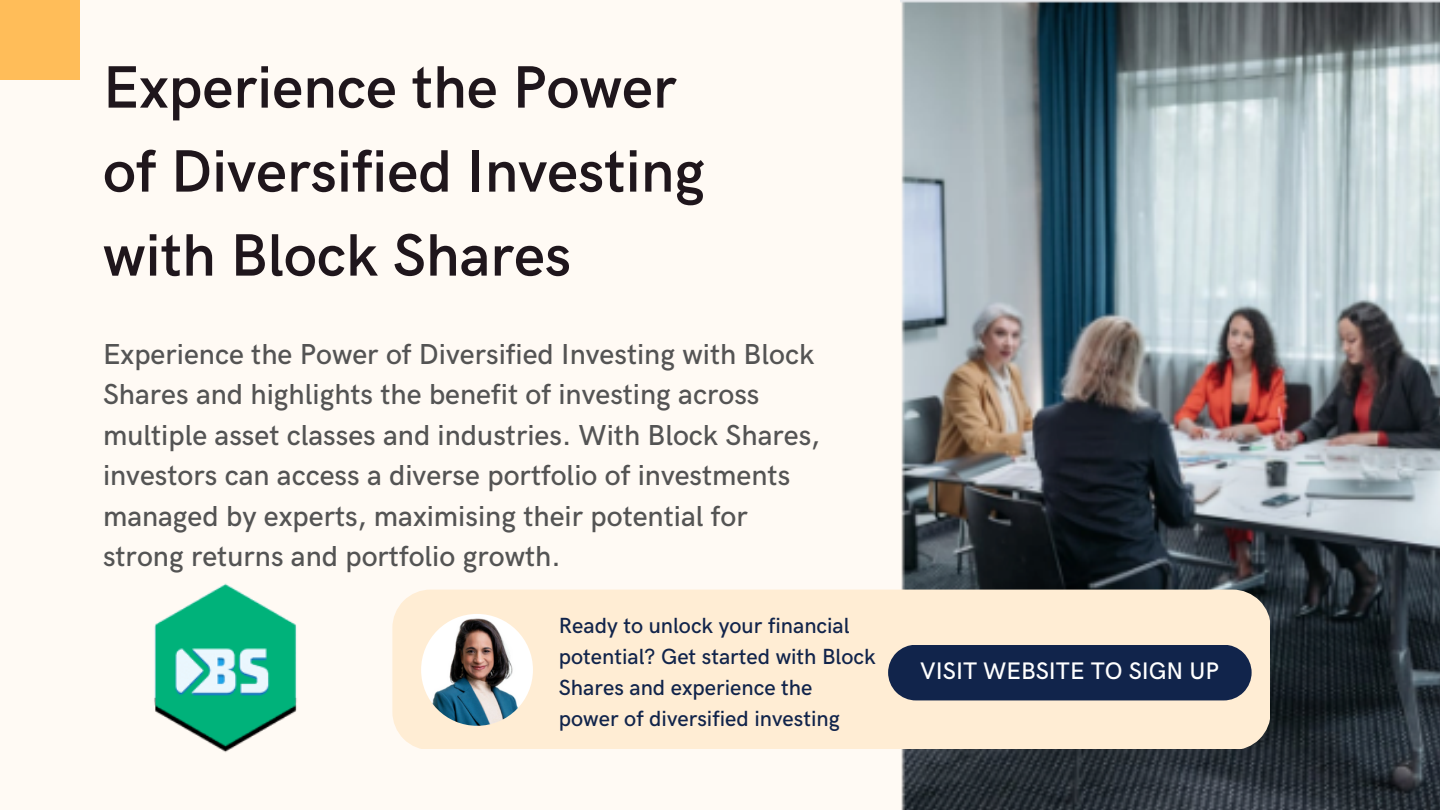
<style>
.page{position:relative;width:1440px;height:810px;background:#fffaf4}
.page>*{position:absolute;margin:0;border:0;box-sizing:border-box;transform-origin:0 0}
.t1{font:600 60px/84px "HK Grotesk";color:#1f161c}
.t2{font:500 29px/40.5px "HK Grotesk";color:#545454}
.t3{font:500 24px "HK Grotesk";color:#fff}
.t4{font:500 22px/30.8px "HK Grotesk";color:#11244b}
</style>
<div class="page">
<div style="left:0;top:0;width:80px;height:80px;background:#ffbd59"></div>
<img style="left:900px;top:0;width:540px;height:810px">
<div style="left:392px;top:590px;width:877px;height:159px;background:#ffedd4"></div>
<div style="left:888px;top:645px;width:364px;height:55px;background:#11244b"></div>
<img style="left:421px;top:614px;width:112px;height:112px;border-radius:50%">
<img style="left:154px;top:583px;width:143px;height:170px">
<h1 class="t1" style="left:103px;top:48px;width:603px">Experience the Power of Diversified Investing with Block Shares</h1>
<p class="t2" style="left:103px;top:335px;width:719px">Experience the Power of Diversified Investing with Block Shares and highlights the benefit of investing across multiple asset classes and industries. With Block Shares, investors can access a diverse portfolio of investments managed by experts, maximising their potential for strong returns and portfolio growth.</p>
<p class="t4" style="left:559px;top:611px;width:318px">Ready to unlock your financial potential? Get started with Block<br>Shares and experience the power of diversified investing</p>
<p class="t3" style="left:920px;top:658px;width:300px">VISIT WEBSITE TO SIGN UP</p>
</div>
